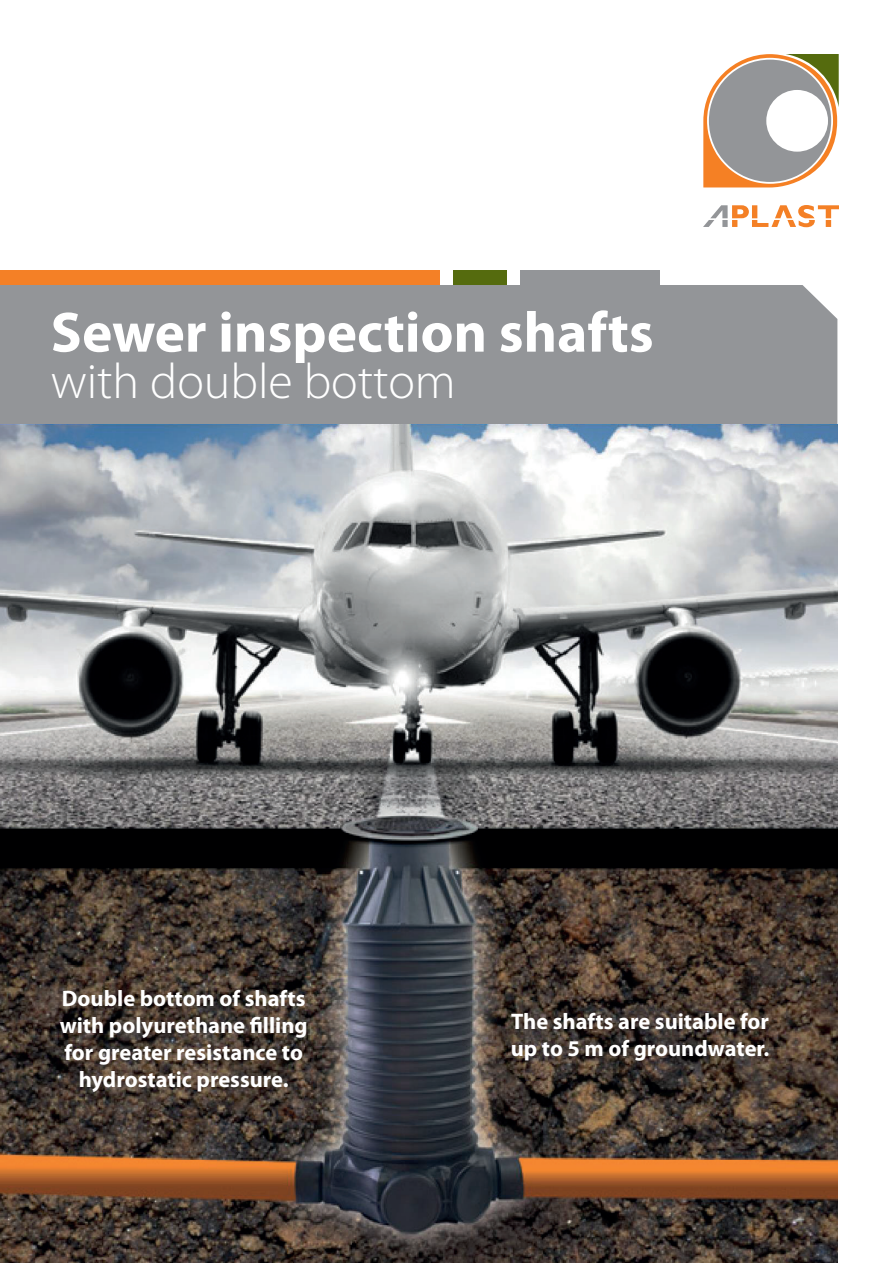
<style>
.page{position:relative;width:893px;height:1263px;background:#fff}
.page>*{position:absolute;margin:0;border:0;box-sizing:border-box;transform-origin:0 0}
.t1{font:700 57.3px "Myriad Pro";color:#fff}
.t2{font:300 49.95px "Myriad Pro";color:#fff}
.t3{font:700 22.5px/27px "Myriad Pro";color:#fff;text-align:center}
</style>
<div class="page">
<div style="left:0;top:285px;width:837px;height:140px;background:#939598"></div>
<div style="left:0;top:270px;width:440px;height:15px;background:#f48026"></div>
<div style="left:520px;top:270px;width:140px;height:15px;background:#939598"></div>
<div style="left:453px;top:270px;width:54px;height:15px;background:#556b0e"></div>
<svg style="left:703px;top:205px;width:136px;height:22px"></svg>
<svg style="left:703px;top:54px;width:136px;height:133px"></svg>
<img style="left:0;top:425px;width:837px;height:838px">
<h1 class="t1" style="left:51px;top:295px;width:604px">Sewer inspection shafts</h1>
<h2 class="t2" style="left:51px;top:354px;width:406px">with double bottom</h2>
<p class="t3" style="left:60px;top:984px;width:250px">Double bottom of shafts with polyurethane filling for greater resistance to hydrostatic pressure.</p>
<p class="t3" style="left:511px;top:1007px;width:260px;text-align:left">The shafts are suitable for up to 5 m of groundwater.</p>
</div>
